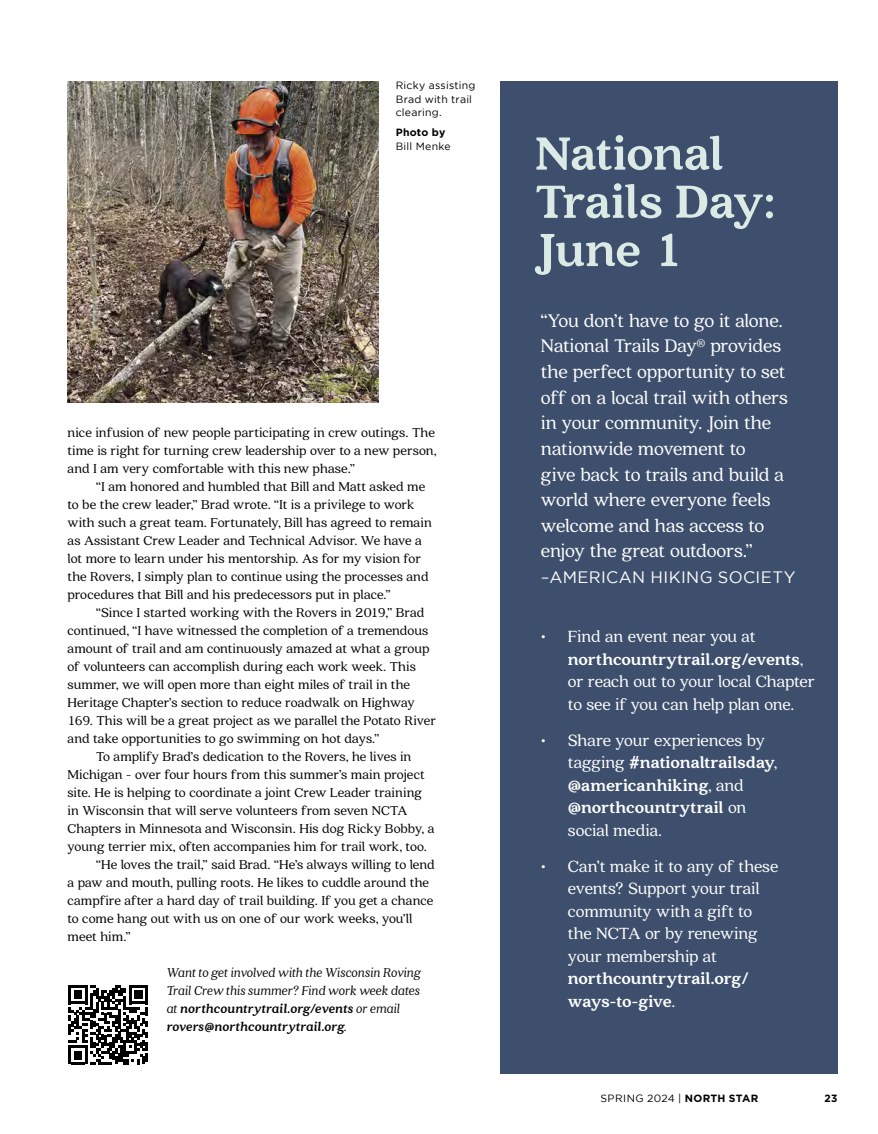
<style>
.page{position:relative;width:878px;height:1134px;background:#fff}
.page>*{position:absolute;margin:0;border:0;box-sizing:border-box;transform-origin:0 0}
.t1{font:900 51.75px/48.2px "Quincy CF";letter-spacing:-.02em;color:#dceae6}
.t2{font:20.25px/25.7px "Quincy CF";letter-spacing:-.015em;color:#fff}
.t3{font:18px/22.5px "Quincy CF";letter-spacing:-.015em;color:#fff}
.t4{font:900 18px/22.5px "Quincy CF";letter-spacing:-.01em;color:#fff}
.t5{font:16.5px "Gotham";letter-spacing:.025em;color:#fff}
.t6{font:14.25px/18px "Quincy CF";letter-spacing:-.005em;color:#000;text-align:justify}
.t7{font:italic 14.25px/18px "Quincy CF";color:#000}
.t8{font:10.5px/13.5px "Gotham";letter-spacing:.02em;color:#000}
.t9{font:10.5px "Gotham";letter-spacing:.04em;color:#000}
.t10{font:700 10.5px "Gotham";letter-spacing:.02em;color:#000}
.s1{font-weight:900}
.s2{font-weight:400}
.s3{font-weight:700}
</style>
<div class="page">
<img style="left:68px;top:81px;width:310px;height:322px">
<svg style="left:68px;top:985px;width:80px;height:79px"></svg>
<div style="left:500px;top:81px;width:337px;height:992px;background:#3d4f6c"></div>
<p class="t8" style="left:396px;top:79px;width:81px">Ricky assisting<br>Brad with trail clearing.</p>
<p class="t10" style="left:396px;top:126px;width:51px">Photo by</p>
<p class="t8" style="left:396px;top:139px;width:56px">Bill Menke</p>
<h1 class="t1" style="left:535px;top:130px;width:242px">National<br>Trails Day:<br>June 1</h1>
<p class="t2" style="left:541px;top:308px;width:248px">“You don’t have to go it alone.<br>National Trails Day<sup>®</sup> provides the perfect opportunity to set off on a local trail with others in your community. Join the nationwide movement to<br>give back to trails and build a world where everyone feels welcome and has access to enjoy the great outdoors.”</p>
<p class="t5" style="left:541px;top:568px;width:256px">–AMERICAN HIKING SOCIETY</p>
<p class="t6" style="left:68px;top:423px;width:370px">nice infusion of new people participating in crew outings. The time is right for turning crew leadership over to a new person, and I am very comfortable with this new phase.”</p>
<p class="t6" style="left:68px;top:477px;width:366px;text-align:left;text-indent:28px">“I am honored and humbled that Bill and Matt asked me to be the crew leader,” Brad wrote. “It is a privilege to work with such a great team. Fortunately, Bill has agreed to remain as Assistant Crew Leader and Technical Advisor. We have a lot more to learn under his mentorship. As for my vision for the Rovers, I simply plan to continue using the processes and procedures that Bill and his predecessors put in place.”</p>
<p class="t6" style="left:96px;top:603px;width:330px">“Since I started working with the Rovers in 2019,” Brad</p>
<p class="t6" style="left:68px;top:621px;width:362px">continued, “I have witnessed the completion of a tremendous</p>
<p class="t6" style="left:68px;top:639px;width:363px">amount of trail and am continuously amazed at what a group</p>
<p class="t6" style="left:68px;top:657px;width:350px">of volunteers can accomplish during each work week. This</p>
<p class="t6" style="left:68px;top:675px;width:344px">summer, we will open more than eight miles of trail in the</p>
<p class="t6" style="left:68px;top:693px;width:349px">Heritage Chapter’s section to reduce roadwalk on Highway</p>
<p class="t6" style="left:68px;top:711px;width:370px">169. This will be a great project as we parallel the Potato River</p>
<p class="t6" style="left:68px;top:729px;width:313px">and take opportunities to go swimming on hot days.”</p>
<p class="t6" style="left:96px;top:747px;width:317px">To amplify Brad’s dedication to the Rovers, he lives in</p>
<p class="t6" style="left:68px;top:765px;width:358px">Michigan - over four hours from this summer’s main project</p>
<p class="t6" style="left:68px;top:783px;width:356px">site. He is helping to coordinate a joint Crew Leader training</p>
<p class="t6" style="left:68px;top:801px;width:341px">in Wisconsin that will serve volunteers from seven NCTA</p>
<p class="t6" style="left:68px;top:819px;width:368px">Chapters in Minnesota and Wisconsin. His dog Ricky Bobby, a</p>
<p class="t6" style="left:68px;top:837px;width:361px">young terrier mix, often accompanies him for trail work, too.</p>
<p class="t6" style="left:96px;top:855px;width:340px">“He loves the trail,” said Brad. “He’s always willing to lend</p>
<p class="t6" style="left:68px;top:873px;width:363px">a paw and mouth, pulling roots. He likes to cuddle around the</p>
<p class="t6" style="left:68px;top:891px;width:367px">campfire after a hard day of trail building. If you get a chance</p>
<p class="t6" style="left:68px;top:909px;width:346px">to come hang out with us on one of our work weeks, you’ll</p>
<p class="t6" style="left:68px;top:927px;width:65px">meet him.”</p>
<p class="t7" style="left:167px;top:963px;width:255px">Want to get involved with the Wisconsin Roving Trail Crew this summer? Find work week dates at <span class="s1">northcountrytrail.org/events</span> or email <span class="s1">rovers@northcountrytrail.org</span>.</p>
<p class="t3" style="left:568px;top:625px;width:248px;text-indent:-27px">• Find an event near you at <span class="s1">northcountrytrail.org/events</span>, or reach out to your local Chapter to see if you can help plan one.</p>
<p class="t4" style="left:568px;top:729px;width:211px;text-indent:-27px"><span class="s2">• Share your experiences by tagging</span> #nationaltrailsday<span class="s2">, </span>@americanhiking<span class="s2">, and </span>@northcountrytrail <span class="s2">on social media.</span></p>
<p class="t3" style="left:568px;top:855px;width:212px;text-indent:-27px">• Can’t make it to any of these events? Support your trail community with a gift to the NCTA or by renewing your membership at</p>
<p class="t4" style="left:568px;top:968px;width:183px">northcountrytrail.org/ ways-to-give<span class="s2">.</span></p>
<p class="t9" style="left:600px;top:1092px;width:159px">SPRING 2024 | <span class="s3">NORTH STAR</span></p>
<p class="t10" style="left:824px;top:1091px;width:14px">23</p>
</div>
